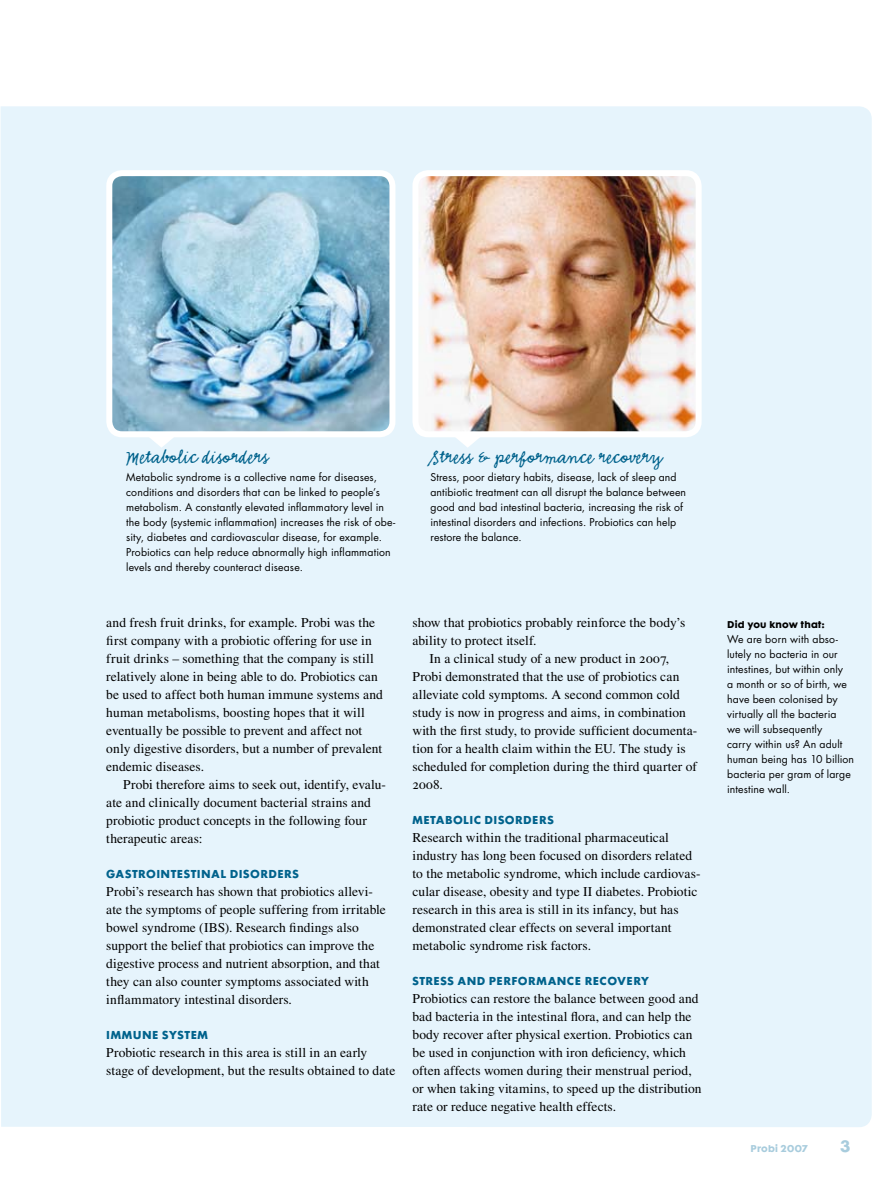
<style>
.page{position:relative;width:893px;height:1191px;background:#fff}
.page>*{position:absolute;margin:0;border:0;box-sizing:border-box;transform-origin:0 0}
.t1{font:21px "Emmascript MVB Std";letter-spacing:.005em;color:#00628c}
.t2{font:700 15px "PL Futura Maxi";color:#a8ccdd}
.t3{font:13.5px/18px "Times LT Std";letter-spacing:.005em;color:#000}
.t4{font:10.5px/15px "Futura Std";letter-spacing:.01em;color:#000}
.t5{font:700 10.5px "PL Futura Maxi";letter-spacing:.04em;color:#00628c}
.t6{font:700 9px "PL Futura Maxi";letter-spacing:.025em;color:#000}
.t7{font:700 9px "PL Futura Maxi";letter-spacing:.03em;color:#a8ccdd}
</style>
<div class="page">
<div style="left:1px;top:106px;width:871px;height:1021px;background:#e6f4fc"></div>
<svg style="left:146px;top:437px;width:31px;height:11px"></svg>
<img style="left:113px;top:173px;width:279px;height:261px">
<div style="left:106px;top:170px;width:289px;height:267px;border:6px solid #fff;border-radius:13px"></div>
<svg style="left:453px;top:437px;width:30px;height:11px"></svg>
<img style="left:419px;top:177px;width:276px;height:253px">
<div style="left:412px;top:170px;width:290px;height:267px;border:6px solid #fff;border-radius:13px"></div>
<h1 class="t1" style="left:126px;top:445px;width:144px">Metabolic disorders</h1>
<p class="t4" style="left:126px;top:470px;width:271px">Metabolic syndrome is a collective name for diseases, conditions and disorders that can be linked to people’s metabolism. A constantly elevated inflammatory level in the body (systemic inflammation) increases the risk of obe&shy;sity, diabetes and cardiovascular disease, for example.<br>Probiotics can help reduce abnormally high inflammation levels and thereby counteract disease.</p>
<h1 class="t1" style="left:431px;top:445px;width:233px">Stress &amp; performance recovery</h1>
<p class="t4" style="left:431px;top:470px;width:257px">Stress, poor dietary habits, disease, lack of sleep and antibiotic treatment can all disrupt the balance between good and bad intestinal bacteria, increasing the risk of intestinal disorders and infections. Probiotics can help restore the balance.</p>
<p class="t3" style="left:106px;top:614px;width:278px">and fresh fruit drinks, for example. Probi was the first company with a probiotic offering for use in fruit drinks – something that the company is still relatively alone in being able to do. Probiotics can be used to affect both human immune systems and human metabolisms, boosting hopes that it will eventually be possible to prevent and affect not only digestive disorders, but a number of prevalent endemic diseases.</p>
<p class="t3" style="left:106px;top:776px;width:281px;text-indent:17px">Probi therefore aims to seek out, identify, evalu&shy;ate and clinically document bacterial strains and probiotic product concepts in the following four therapeutic areas:</p>
<p class="t5" style="left:106px;top:866px;width:194px">GASTROINTESTINAL DISORDERS</p>
<p class="t3" style="left:106px;top:882px;width:281px">Probi’s research has shown that probiotics allevi&shy;ate the symptoms of people suffering from irritable bowel syndrome (IBS). Research findings also support the belief that probiotics can improve the digestive process and nutrient absorption, and that they can also counter symptoms associated with inflammatory intestinal disorders.</p>
<p class="t5" style="left:106px;top:1027px;width:103px">IMMUNE SYSTEM</p>
<p class="t3" style="left:106px;top:1043px;width:291px">Probiotic research in this area is still in an early stage of development, but the results obtained to date</p>
<p class="t3" style="left:412px;top:614px;width:274px">show that probiotics probably reinforce the body’s ability to protect itself.</p>
<p class="t3" style="left:412px;top:650px;width:286px;text-indent:17px">In a clinical study of a new product in 2007, Probi demonstrated that the use of probiotics can alleviate cold symptoms. A second common cold study is now in progress and aims, in combination with the first study, to provide sufficient documenta&shy;tion for a health claim within the EU. The study is scheduled for completion during the third quarter of 2008.</p>
<p class="t5" style="left:412px;top:812px;width:143px">METABOLIC DISORDERS</p>
<p class="t3" style="left:412px;top:828px;width:290px">Research within the traditional pharmaceutical industry has long been focused on disorders related to the metabolic syndrome, which include cardiovas&shy;cular disease, obesity and type II diabetes. Probiotic research in this area is still in its infancy, but has demonstrated clear effects on several important metabolic syndrome risk factors.</p>
<p class="t5" style="left:412px;top:973px;width:238px">STRESS AND PERFORMANCE RECOVERY</p>
<p class="t3" style="left:412px;top:989px;width:291px">Probiotics can restore the balance between good and bad bacteria in the intestinal flora, and can help the body recover after physical exertion. Probiotics can be used in conjunction with iron deficiency, which often affects women during their menstrual period, or when taking vitamins, to speed up the distribution rate or reduce negative health effects.</p>
<p class="t6" style="left:727px;top:618px;width:99px">Did you know that:</p>
<p class="t4" style="left:727px;top:632px;width:128px">We are born with abso&shy;lutely no bacteria in our intestines, but within only<br>a month or so of birth, we have been colonised by virtually all the bacteria<br>we will subsequently<br>carry within us? An adult human being has 10 billion bacteria per gram of large intestine wall.</p>
<p class="t7" style="left:750px;top:1142px;width:59px">Probi 2007</p>
<p class="t2" style="left:840px;top:1135px;width:12px">3</p>
</div>
